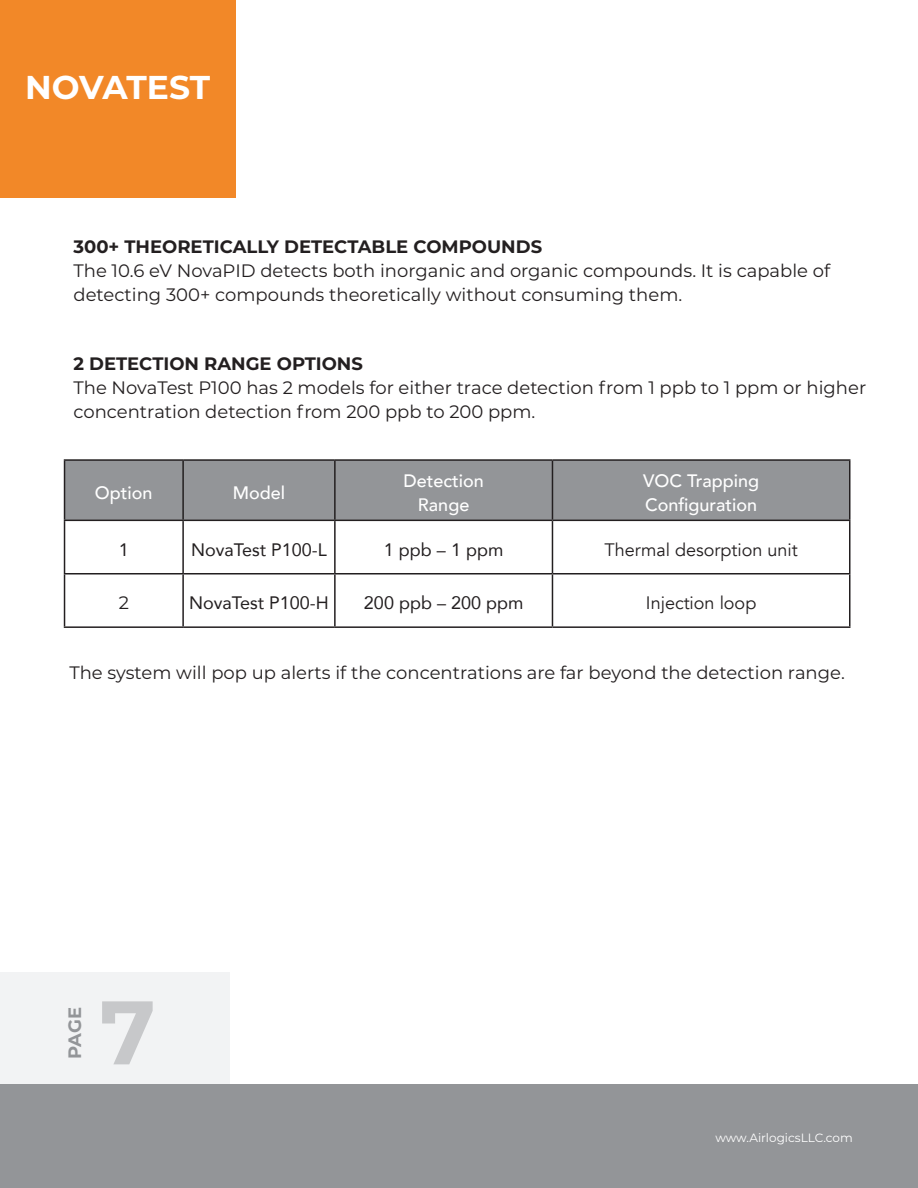
<style>
.page{position:relative;width:918px;height:1188px;background:#fff}
.page>*{position:absolute;margin:0;border:0;box-sizing:border-box;transform-origin:0 0}
.t1{font:700 90px "Montserrat";color:#c7c8ca}
.t2{font:700 33px "Montserrat";letter-spacing:-.01em;color:#fff}
.t3{font:18px/24px "Montserrat";color:#231f20}
.t4{font:700 18px "Montserrat";color:#231f20}
.t5{font:18px "Avenir";color:#231f20}
.t6{font:500 18px/24px "Avenir";color:#fff;text-align:center}
.t7{font:18px "Avenir";color:#231f20}
.t8{font:700 18px "Montserrat";color:#939598}
.t9{font:12px "Montserrat";color:#fff}
</style>
<div class="page">
<div style="left:0;top:972px;width:230px;height:216px;background:#f2f3f4"></div>
<div style="left:0;top:1084px;width:918px;height:104px;background:#939598"></div>
<div style="left:0;top:0;width:235px;height:198px;background:#f28828"></div>
<div style="left:65px;top:461px;width:784px;height:59px;background:#939598"></div>
<hr style="left:64px;top:459px;width:119px;height:2px;background:#231f20">
<hr style="left:64px;top:461px;width:1px;height:59px;background:#231f20">
<hr style="left:183px;top:459px;width:152px;height:2px;background:#231f20">
<hr style="left:182px;top:461px;width:2px;height:59px;background:#231f20">
<hr style="left:335px;top:459px;width:217px;height:2px;background:#231f20">
<hr style="left:334px;top:461px;width:2px;height:59px;background:#231f20">
<hr style="left:552px;top:459px;width:298px;height:2px;background:#231f20">
<hr style="left:552px;top:461px;width:1px;height:59px;background:#231f20">
<hr style="left:849px;top:461px;width:1px;height:59px;background:#231f20">
<hr style="left:64px;top:520px;width:119px;height:1px;background:#231f20">
<hr style="left:64px;top:521px;width:1px;height:52px;background:#231f20">
<hr style="left:183px;top:520px;width:152px;height:1px;background:#231f20">
<hr style="left:182px;top:521px;width:2px;height:52px;background:#231f20">
<hr style="left:335px;top:520px;width:217px;height:1px;background:#231f20">
<hr style="left:334px;top:521px;width:2px;height:52px;background:#231f20">
<hr style="left:552px;top:520px;width:298px;height:1px;background:#231f20">
<hr style="left:552px;top:521px;width:1px;height:52px;background:#231f20">
<hr style="left:849px;top:521px;width:1px;height:52px;background:#231f20">
<hr style="left:64px;top:573px;width:119px;height:2px;background:#231f20">
<hr style="left:64px;top:575px;width:1px;height:51px;background:#231f20">
<hr style="left:183px;top:573px;width:152px;height:2px;background:#231f20">
<hr style="left:182px;top:575px;width:2px;height:51px;background:#231f20">
<hr style="left:335px;top:573px;width:217px;height:2px;background:#231f20">
<hr style="left:334px;top:575px;width:2px;height:51px;background:#231f20">
<hr style="left:552px;top:573px;width:298px;height:2px;background:#231f20">
<hr style="left:552px;top:575px;width:1px;height:51px;background:#231f20">
<hr style="left:849px;top:575px;width:1px;height:51px;background:#231f20">
<hr style="left:64px;top:626px;width:119px;height:2px;background:#231f20">
<hr style="left:183px;top:626px;width:152px;height:2px;background:#231f20">
<hr style="left:335px;top:626px;width:217px;height:2px;background:#231f20">
<hr style="left:552px;top:626px;width:298px;height:2px;background:#231f20">
<h2 class="t2" style="left:25px;top:64px;width:186px">NOVATEST</h2>
<p class="t4" style="left:73px;top:233px;width:470px">300+ THEORETICALLY DETECTABLE COMPOUNDS</p>
<p class="t3" style="left:73px;top:258px;width:758px">The 10.6 eV NovaPID detects both inorganic and organic compounds. It is capable of detecting 300+ compounds theoretically without consuming them.</p>
<p class="t4" style="left:73px;top:350px;width:291px">2 DETECTION RANGE OPTIONS</p>
<p class="t3" style="left:73px;top:375px;width:794px">The NovaTest P100 has 2 models for either trace detection from 1 ppb to 1 ppm or higher concentration detection from 200 ppb to 200 ppm.</p>
<p class="t6" style="left:95px;top:480px;width:59px">Option</p>
<p class="t6" style="left:233px;top:480px;width:54px">Model</p>
<p class="t6" style="left:403px;top:468px;width:82px">Detection<br>Range</p>
<p class="t6" style="left:643px;top:468px;width:117px;text-align:left">VOC Trapping<br>Configuration</p>
<p class="t5" style="left:119px;top:535px;width:12px">1</p>
<p class="t5" style="left:191px;top:535px;width:137px">NovaTest P100-L</p>
<p class="t5" style="left:384px;top:535px;width:121px">1 ppb – 1 ppm</p>
<p class="t7" style="left:604px;top:539px;width:195px">Thermal desorption unit</p>
<p class="t3" style="left:119px;top:590px;width:12px">2</p>
<p class="t5" style="left:189px;top:589px;width:141px">NovaTest P100-H</p>
<p class="t5" style="left:364px;top:589px;width:161px">200 ppb – 200 ppm</p>
<p class="t7" style="left:646px;top:593px;width:112px">Injection loop</p>
<p class="t3" style="left:69px;top:660px;width:777px">The system will pop up alerts if the concentrations are far beyond the detection range.</p>
<p class="t8" style="left:62px;top:1059px;width:53px;rotate:-90deg">PAGE</p>
<h1 class="t1" style="left:100px;top:968px;width:57px">7</h1>
<p class="t9" style="left:715px;top:1130px;width:139px">www.AirlogicsLLC.com</p>
</div>
